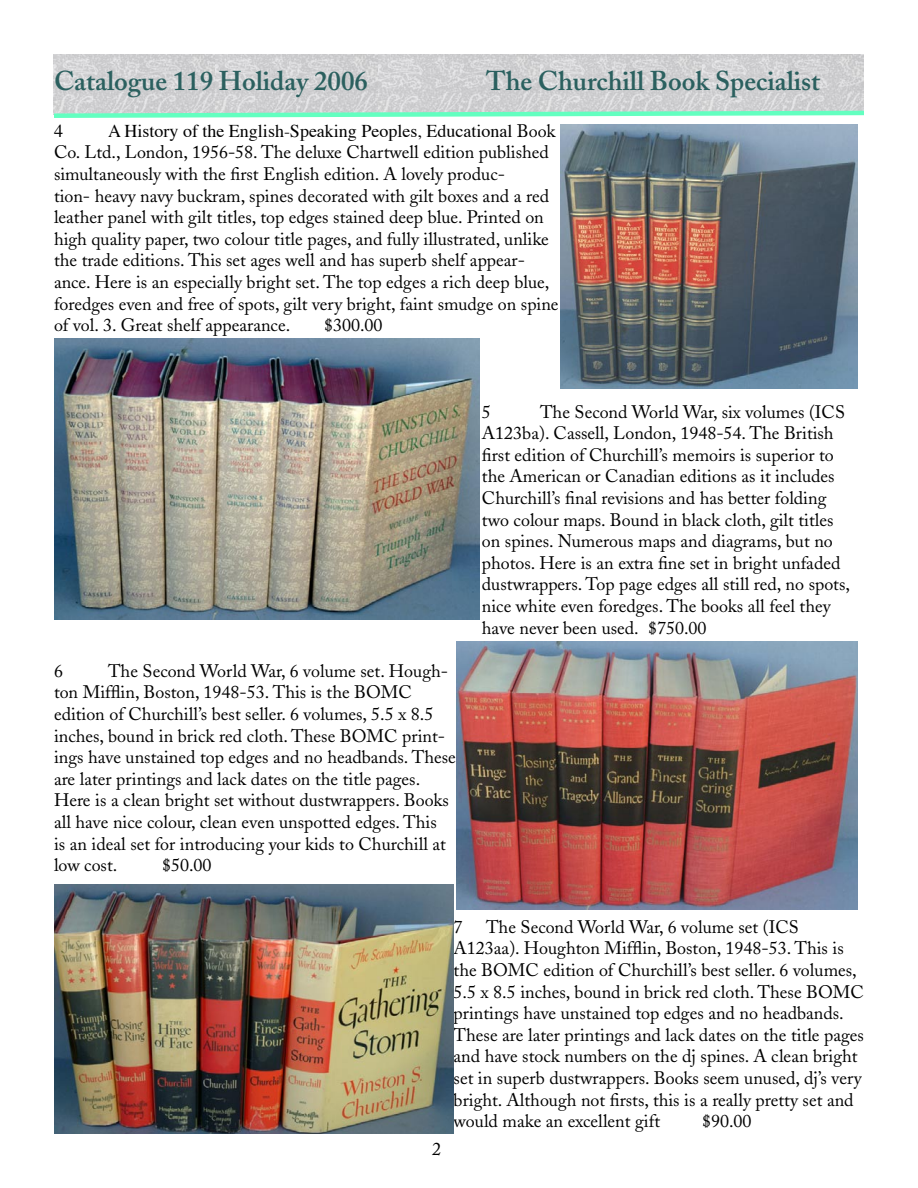
<style>
.page{position:relative;width:918px;height:1188px;background:#fff}
.page>*{position:absolute;margin:0;border:0;box-sizing:border-box;transform-origin:0 0}
.t1{font:600 27px "Adobe Caslon";color:#2b605f}
.t2{font:18px/21.6px "Adobe Caslon";color:#000}
.t3{font:18px "Times";color:#000}
.s1{font-family:"Times"}
</style>
<div class="page">
<img style="left:54px;top:54px;width:810px;height:54px">
<svg style="left:53px;top:108px;width:811px;height:10px;background:#a5ecd0"></svg>
<img style="left:54px;top:884px;width:400px;height:250px">
<img style="left:456px;top:641px;width:401px;height:268px">
<img style="left:560px;top:125px;width:297px;height:263px">
<img style="left:54px;top:339px;width:425px;height:280px">
<p class="t1" style="left:54px;top:64px;width:316px">Catalogue 119 Holiday 2006</p>
<p class="t1" style="left:486px;top:64px;width:336px">The Churchill Book Specialist</p>
<p class="t2" style="left:54px;top:120px;width:506px;text-indent:54px"><span class="s1">A History of the English-Speaking Peoples, Educational</span> Book Co. Ltd., London, 1956-58. The deluxe Chartwell edition published simultaneously with the first English edition. A lovely produc-<br>tion- heavy navy buckram, spines decorated with gilt boxes and a red leather panel with gilt titles, top edges stained deep blue. Printed on high quality paper, two colour title pages, and fully illustrated, unlike the trade editions. This set ages well and has superb shelf appear&shy;ance. Here is an especially bright set. The top edges a rich deep blue, foredges even and free of spots, gilt very bright, faint smudge on spine of vol. 3. Great shelf appearance.</p>
<p class="t3" style="left:54px;top:114px;width:10px">4</p>
<p class="t2" style="left:324px;top:314px;width:60px">$300.00</p>
<p class="t2" style="left:54px;top:660px;width:403px;text-indent:54px">The Second World War, 6 volume set. Hough&shy;ton Mifflin, Boston, 1948-53. This is the BOMC edition of Churchill’s best seller. 6 volumes, 5.5 x 8.5 inches, bound in brick red cloth. These BOMC print&shy;ings have unstained top edges and no headbands. These are later printings and lack dates on the title pages.<br>Here is a clean bright set without dustwrappers. Books all have nice colour, clean even unspotted edges. This<br>is an ideal set for introducing your kids to Churchill at low cost.</p>
<p class="t2" style="left:54px;top:660px;width:10px">6</p>
<p class="t2" style="left:162px;top:854px;width:51px">$50.00</p>
<p class="t2" style="left:482px;top:401px;width:370px;text-indent:58px">The Second World War, six volumes (ICS A123ba). Cassell, London, 1948-54. The British first edition of Churchill’s memoirs is superior to the American or Canadian editions as it includes Churchill’s final revisions and has better folding two colour maps. Bound in black cloth, gilt titles on spines. Numerous maps and diagrams, but no photos. Here is an extra fine set in bright unfaded dustwrappers. Top page edges all still red, no spots, nice white even foredges. The books all feel they have never been used. $750.00</p>
<p class="t2" style="left:482px;top:401px;width:10px">5</p>
<p class="t2" style="left:432px;top:1138px;width:10px">2</p>
<p class="t2" style="left:454px;top:916px;width:412px;text-indent:32px">The Second World War, 6 volume set (ICS A123aa). Houghton Mifflin, Boston, 1948-53. This is the BOMC edition of Churchill’s best seller. 6 volumes, 5.5 x 8.5 inches, bound in brick red cloth. These BOMC printings have unstained top edges and no headbands.<br>These are later printings and lack dates on the title pages and have stock numbers on the dj spines. A clean bright set in superb dustwrappers. Books seem unused, dj’s very bright. Although not firsts, this is a really pretty set and would make an excellent gift</p>
<p class="t2" style="left:454px;top:916px;width:10px">7</p>
<p class="t2" style="left:702px;top:1111px;width:51px">$90.00</p>
</div>
